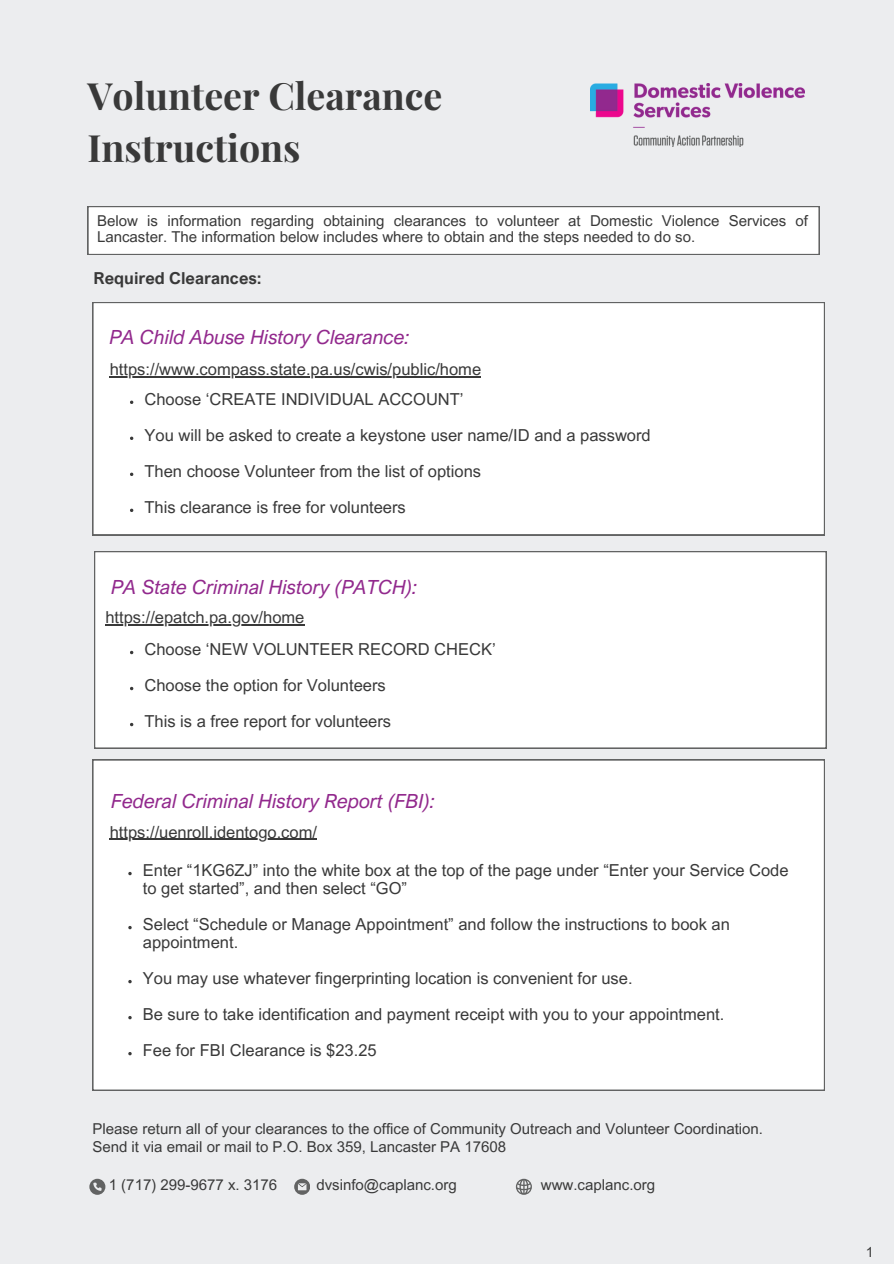
<style>
.page{position:relative;width:894px;height:1264px;background:#fff}
.page>*{position:absolute;margin:0;border:0;box-sizing:border-box;transform-origin:0 0}
.t1{font:700 37.5px/51.8px "Playfair Display";color:#393939}
.t2{font:italic 19.5px "Arial Nova";color:#92298d}
.t3{font:16.5px/18px "Arial MT Pro";color:#393939}
.t4{font:700 16.5px "Arial Nova";color:#393939}
.t5{font:15px/15.8px "Arial MT Pro";color:#393939}
.t6{font:13.95px "Arial MT Pro";color:#393939}
</style>
<div class="page">
<div style="left:0;top:0;width:893px;height:1263px;background:#ecedef"></div>
<svg style="left:89px;top:1178px;width:16px;height:16px"></svg>
<svg style="left:294px;top:1178px;width:16px;height:16px"></svg>
<svg style="left:515px;top:1178px;width:16px;height:16px"></svg>
<img style="left:590px;top:84px;width:213px;height:63px">
<div style="left:87px;top:206px;width:732px;height:49px;background:#626363"></div>
<div style="left:88px;top:207px;width:731px;height:47px;background:#fff"></div>
<div style="left:92px;top:302px;width:732px;height:233px;background:#fff"></div>
<svg style="left:130px;top:400px;width:3px;height:4px"></svg>
<svg style="left:130px;top:436px;width:3px;height:4px"></svg>
<svg style="left:130px;top:472px;width:3px;height:4px"></svg>
<svg style="left:130px;top:508px;width:3px;height:4px"></svg>
<hr style="left:110px;top:376px;width:371px;height:1px;background:#393939">
<div style="left:94px;top:551px;width:732px;height:197px;background:#fff"></div>
<div style="left:92px;top:759px;width:732px;height:331px;background:#fff"></div>
<svg style="left:128px;top:871px;width:4px;height:4px"></svg>
<svg style="left:128px;top:925px;width:4px;height:4px"></svg>
<svg style="left:128px;top:979px;width:4px;height:4px"></svg>
<svg style="left:128px;top:1015px;width:4px;height:4px"></svg>
<svg style="left:128px;top:1051px;width:4px;height:4px"></svg>
<hr style="left:110px;top:838px;width:207px;height:1px;background:#393939">
<hr style="left:105px;top:624px;width:199px;height:1px;background:#393939">
<p class="t1" style="left:87px;top:69px;width:356px">Volunteer Clearance<br>Instructions</p>
<h2 class="t5" style="left:97px;top:215px;width:712px">Below is information regarding obtaining clearances to volunteer at Domestic Violence Services of<br>Lancaster. The information below includes where to obtain and the steps needed to do so.</h2>
<p class="t4" style="left:94px;top:268px;width:170px">Required Clearances:</p>
<h2 class="t2" style="left:110px;top:325px;width:301px">PA Child Abuse History Clearance:</h2>
<h2 class="t3" style="left:110px;top:363px;width:373px">https://www.compass.state.pa.us/cwis/public/home</h2>
<p class="t3" style="left:144px;top:392px;width:320px">Choose ‘CREATE INDIVIDUAL ACCOUNT’</p>
<p class="t3" style="left:144px;top:428px;width:507px">You will be asked to create a keystone user name/ID and a password</p>
<p class="t3" style="left:144px;top:464px;width:338px">Then choose Volunteer from the list of options</p>
<p class="t3" style="left:144px;top:500px;width:263px">This clearance is free for volunteers</p>
<p class="t2" style="left:111px;top:575px;width:307px">PA State Criminal History (PATCH):</p>
<p class="t3" style="left:105px;top:610px;width:200px">https://epatch.pa.gov/home</p>
<p class="t3" style="left:144px;top:642px;width:352px">Choose ‘NEW VOLUNTEER RECORD CHECK’</p>
<p class="t3" style="left:144px;top:678px;width:243px">Choose the option for Volunteers</p>
<p class="t3" style="left:144px;top:714px;width:248px">This is a free report for volunteers</p>
<p class="t2" style="left:111px;top:789px;width:325px">Federal Criminal History Report (FBI):</p>
<p class="t3" style="left:110px;top:824px;width:209px">https://uenroll.identogo.com/</p>
<p class="t3" style="left:143px;top:863px;width:647px">Enter “1KG6ZJ” into the white box at the top of the page under “Enter your Service Code to get started”, and then select “GO”</p>
<p class="t3" style="left:143px;top:917px;width:588px">Select “Schedule or Manage Appointment” and follow the instructions to book an appointment.</p>
<p class="t3" style="left:143px;top:971px;width:491px">You may use whatever fingerprinting location is convenient for use.</p>
<p class="t3" style="left:143px;top:1007px;width:583px">Be sure to take identification and payment receipt with you to your appointment.</p>
<p class="t3" style="left:143px;top:1043px;width:235px">Fee for FBI Clearance is $23.25</p>
<p class="t5" style="left:92px;top:1122px;width:672px">Please return all of your clearances to the office of Community Outreach and Volunteer Coordination.</p>
<p class="t5" style="left:92px;top:1140px;width:415px">Send it via email or mail to P.O. Box 359, Lancaster PA 17608</p>
<p class="t5" style="left:109px;top:1178px;width:170px">1 (717) 299-9677 x. 3176</p>
<h3 class="t5" style="left:316px;top:1178px;width:142px">dvsinfo@caplanc.org</h3>
<p class="t5" style="left:540px;top:1178px;width:116px">www.caplanc.org</p>
<p class="t6" style="left:865px;top:1246px;width:9px">1</p>
</div>
